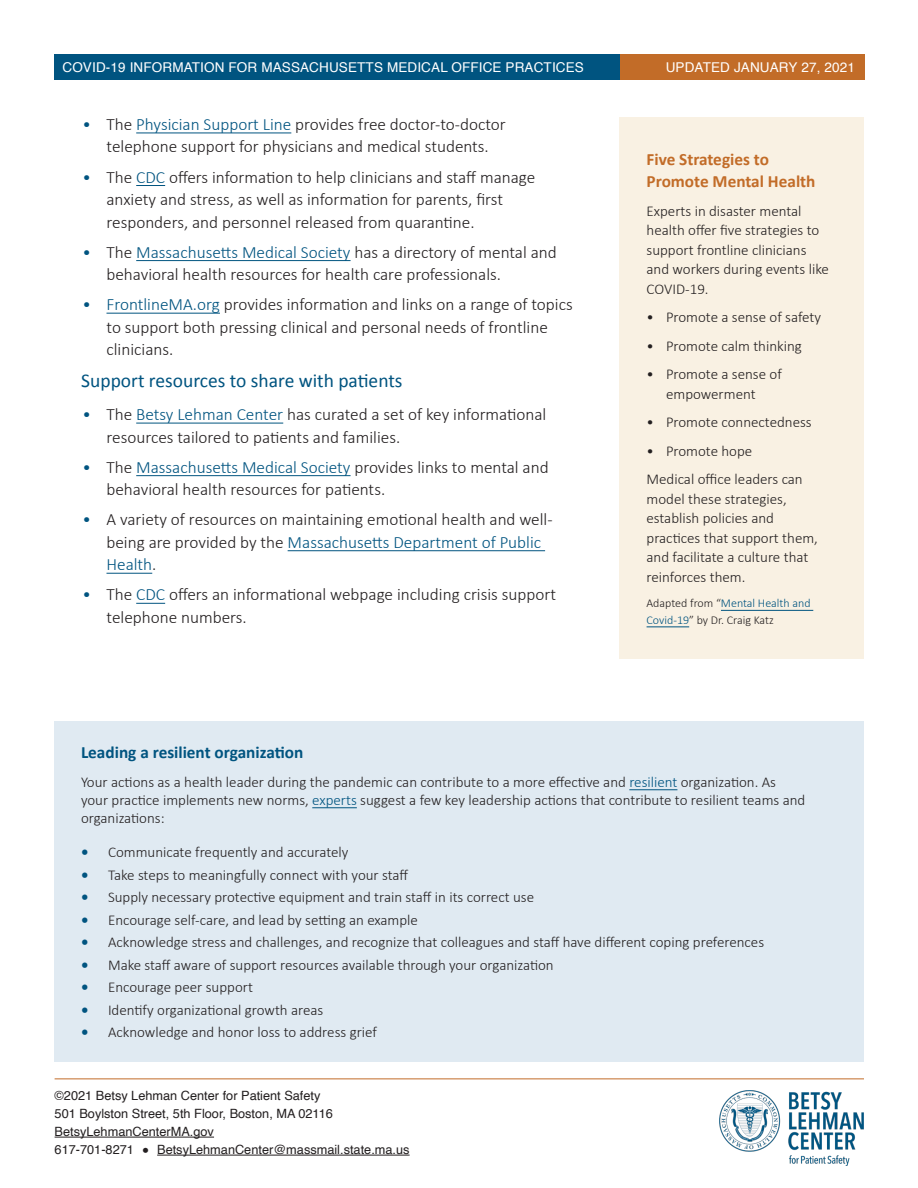
<style>
.page{position:relative;width:918px;height:1188px;background:#fff}
.page>*{position:absolute;margin:0;border:0;box-sizing:border-box;transform-origin:0 0}
.BODY_BELOW_MAIN_NUMB{font:19.5px "Calibri";color:#005480}
.t1{font:300 17.25px/22.5px "Calibri";color:#231f20}
.Gold_title{font:700 17.25px/22.5px "Calibri";color:#c26c28}
.Body{font:700 17.25px "Calibri";color:#005480}
.Body-2{font:300 15px/18px "Calibri";color:#231f20}
.Sidebar_text{font:300 15px/19.5px "Calibri";color:#231f20}
.t2{font:13.5px "Helvetica";letter-spacing:.01em;color:#fff}
.t3{font:12.75px "Helvetica";color:#231f20}
.Sidebar_text-2{font:300 12px/16.5px "Calibri";color:#231f20}
.s1{color:#005480}
.s2{font-weight:700;color:#005480}
</style>
<div class="page">
<div style="left:54px;top:54px;width:589px;height:26px;background:#005480"></div>
<div style="left:620px;top:54px;width:244px;height:26px;background:#c26c28"></div>
<hr style="left:136px;top:133px;width:155px;height:1px;background:#005480">
<svg style="left:136px;top:185px;width:29px;height:1px"></svg>
<hr style="left:136px;top:260px;width:215px;height:1px;background:#005480">
<hr style="left:106px;top:313px;width:114px;height:1px;background:#005480">
<hr style="left:136px;top:423px;width:147px;height:1px;background:#005480">
<hr style="left:136px;top:475px;width:215px;height:1px;background:#005480">
<hr style="left:288px;top:550px;width:257px;height:1px;background:#005480">
<hr style="left:106px;top:573px;width:46px;height:1px;background:#005480">
<svg style="left:136px;top:603px;width:29px;height:1px"></svg>
<div style="left:54px;top:721px;width:810px;height:341px;background:#e0eaf2"></div>
<hr style="left:629px;top:789px;width:48px;height:1px;background:#005480">
<hr style="left:312px;top:807px;width:45px;height:1px;background:#005480">
<div style="left:620px;top:117px;width:244px;height:542px;background:#f9f1e3"></div>
<hr style="left:721px;top:610px;width:92px;height:1px;background:#005480">
<hr style="left:647px;top:626px;width:42px;height:1px;background:#005480">
<hr style="left:55px;top:1078px;width:809px;height:1px;background:#c26c28">
<hr style="left:55px;top:1137px;width:159px;height:1px;background:#231f20">
<hr style="left:157px;top:1155px;width:253px;height:1px;background:#231f20">
<img style="left:719px;top:1090px;width:145px;height:76px">
<p class="t2" style="left:62px;top:57px;width:523px">COVID-19 INFORMATION FOR MASSACHUSETTS MEDICAL OFFICE PRACTICES</p>
<p class="t2" style="left:666px;top:57px;width:191px">UPDATED JANUARY 27, 2021</p>
<p class="t1" style="left:82px;top:113px;width:425px;text-align:center"><span class="s1">•</span> The <span class="s1">Physician Support Line</span> provides free doctor-to-doctor telephone support for physicians and medical students.</p>
<p class="t1" style="left:106px;top:165px;width:430px;text-indent:-24px"><span class="s1">•</span> The <span class="s1">CDC</span> offers information to help clinicians and staff manage anxiety and stress, as well as information for parents, first responders, and personnel released from quarantine.</p>
<p class="t1" style="left:106px;top:240px;width:452px;text-indent:-24px"><span class="s1">•</span> The <span class="s1">Massachusetts Medical Society</span> has a directory of mental and behavioral health resources for health care professionals.</p>
<p class="t1" style="left:106px;top:293px;width:468px;text-indent:-24px"><span class="s1">• FrontlineMA.org</span> provides information and links on a range of topics to support both pressing clinical and personal needs of frontline clinicians.</p>
<p class="BODY_BELOW_MAIN_NUMB" style="left:81px;top:367px;width:323px">Support resources to share with patients</p>
<p class="t1" style="left:106px;top:403px;width:441px;text-indent:-24px"><span class="s1">•</span> The <span class="s1">Betsy Lehman Center</span> has curated a set of key informational resources tailored to patients and families.</p>
<p class="t1" style="left:106px;top:456px;width:444px;text-indent:-24px"><span class="s1">•</span> The <span class="s1">Massachusetts Medical Society</span> provides links to mental and behavioral health resources for patients.</p>
<p class="t1" style="left:106px;top:508px;width:448px;text-indent:-24px"><span class="s1">•</span> A variety of resources on maintaining emotional health and well&shy;being are provided by the <span class="s1">Massachusetts Department of Public<br>Health</span>.</p>
<p class="t1" style="left:106px;top:583px;width:451px;text-indent:-24px"><span class="s1">•</span> The <span class="s1">CDC</span> offers an informational webpage including crisis support telephone numbers.</p>
<p class="Gold_title" style="left:647px;top:147px;width:170px">Five Strategies to<br>Promote Mental Health</p>
<p class="Sidebar_text" style="left:647px;top:201px;width:184px">Experts in disaster mental health offer five strategies to support frontline clinicians and workers during events like<br>COVID-19.</p>
<p class="Body-2" style="left:647px;top:308px;width:176px">• Promote a sense of safety</p>
<p class="Body-2" style="left:647px;top:337px;width:157px">• Promote calm thinking</p>
<p class="Body-2" style="left:647px;top:364px;width:137px;line-height:19.5px;text-align:center">• Promote a sense of empowerment</p>
<p class="Body-2" style="left:647px;top:413px;width:167px">• Promote connectedness</p>
<p class="Body-2" style="left:647px;top:442px;width:107px">• Promote hope</p>
<p class="Sidebar_text" style="left:647px;top:469px;width:173px">Medical office leaders can model these strategies, establish policies and practices that support them, and facilitate a culture that reinforces them.</p>
<p class="Sidebar_text-2" style="left:647px;top:595px;width:166px">Adapted from “<span class="s1">Mental Health and<br>Covid-19</span>” by Dr. Craig Katz</p>
<p class="Body" style="left:81px;top:740px;width:224px">Leading a resilient organization</p>
<p class="Body-2" style="left:81px;top:773px;width:726px">Your actions as a health leader during the pandemic can contribute to a more effective and <span class="s1">resilient</span> organization. As your practice implements new norms, <span class="s1">experts</span> suggest a few key leadership actions that contribute to resilient teams and organizations:</p>
<p class="Body-2" style="left:81px;top:843px;width:269px"><span class="s2">•</span> Communicate frequently and accurately</p>
<p class="Body-2" style="left:81px;top:866px;width:329px"><span class="s2">•</span> Take steps to meaningfully connect with your staff</p>
<p class="Body-2" style="left:81px;top:888px;width:455px"><span class="s2">•</span> Supply necessary protective equipment and train staff in its correct use</p>
<p class="Body-2" style="left:81px;top:911px;width:338px"><span class="s2">•</span> Encourage self-care, and lead by setting an example</p>
<p class="Body-2" style="left:81px;top:933px;width:685px"><span class="s2">•</span> Acknowledge stress and challenges, and recognize that colleagues and staff have different coping preferences</p>
<p class="Body-2" style="left:81px;top:956px;width:474px"><span class="s2">•</span> Make staff aware of support resources available through your organization</p>
<p class="Body-2" style="left:81px;top:978px;width:173px"><span class="s2">•</span> Encourage peer support</p>
<p class="Body-2" style="left:81px;top:1001px;width:244px"><span class="s2">•</span> Identify organizational growth areas</p>
<p class="Body-2" style="left:81px;top:1023px;width:297px"><span class="s2">•</span> Acknowledge and honor loss to address grief</p>
<p class="t3" style="left:55px;top:1086px;width:267px">©2021 Betsy Lehman Center for Patient Safety</p>
<p class="t3" style="left:55px;top:1104px;width:280px">501 Boylston Street, 5th Floor, Boston, MA 02116</p>
<p class="t3" style="left:55px;top:1122px;width:161px">BetsyLehmanCenterMA.gov</p>
<p class="t3" style="left:55px;top:1140px;width:81px">617-701-8271</p>
<p class="t3" style="left:157px;top:1140px;width:254px">BetsyLehmanCenter@massmail.state.ma.us</p>
</div>
